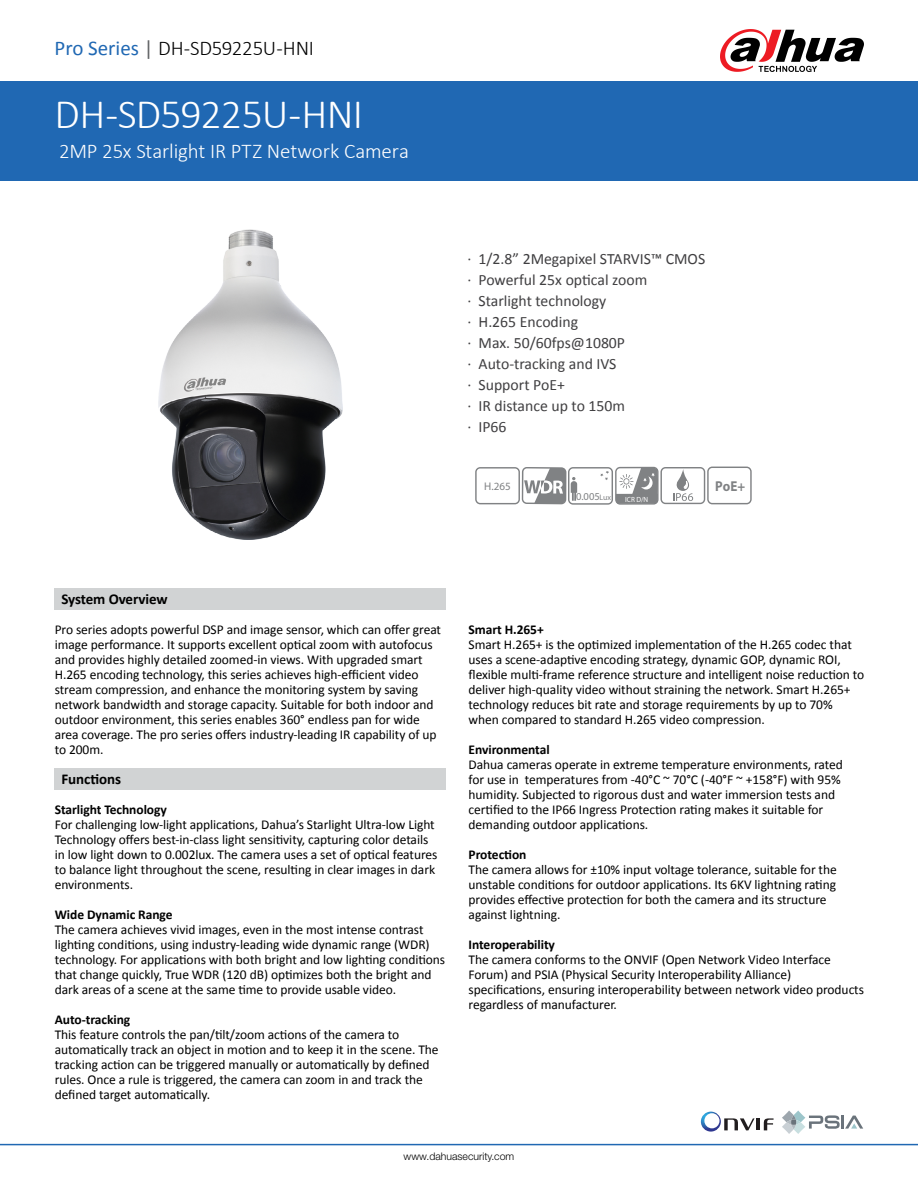
<style>
.page{position:relative;width:918px;height:1188px;background:#fff}
.page>*{position:absolute;margin:0;border:0;box-sizing:border-box;transform-origin:0 0}
.t1{font:300 42px "Calibri";letter-spacing:-.02em;color:#fff}
.t2{font:300 21px "Calibri";letter-spacing:-.01em;color:#fff}
.t3{font:300 21px "Calibri";letter-spacing:-.015em;color:#000}
.t4{font:15.75px/21px "Calibri";color:#403f41}
.t5{font:700 15px "Calibri";letter-spacing:-.005em;color:#000}
.t6{font:700 14.4px "Myriad Pro";color:#808284;scale:.91 1}
.t7{font:13.5px/15px "Calibri";letter-spacing:-.005em;color:#000}
.t8{font:700 13.5px "Calibri";letter-spacing:-.005em;color:#000}
.t9{font:700 semi-condensed 11.1px "Myriad Pro";color:#808284}
.t10{font:condensed 10.65px "Myriad Pro";color:#808284}
.t11{font:300 10.5px "Helvetica Neue LT Std";color:#000}
.t12{font:700 semi-condensed 7.5px "Myriad Pro";color:#fff;scale:.95 1}
.s1{font-weight:400;color:#2068b3}
.s2{font-weight:400;color:#626466}
.s3{font-size:7.95px}
</style>
<div class="page">
<div style="left:0;top:81px;width:918px;height:100px;background:#2068b3"></div>
<hr style="left:0;top:1144px;width:918px;height:1px;background:#2068b3">
<svg style="left:720px;top:29px;width:144px;height:43px"></svg>
<svg style="left:782px;top:1111px;width:81px;height:23px"></svg>
<hr style="left:756px;top:1118px;width:4px;height:12px;background:#211d1e">
<svg style="left:764px;top:1118px;width:10px;height:12px"></svg>
<svg style="left:701px;top:1112px;width:54px;height:20px"></svg>
<img style="left:158px;top:229px;width:184px;height:310px">
<svg style="left:475px;top:467px;width:277px;height:38px"></svg>
<div style="left:54px;top:588px;width:391px;height:21px;background:#d1d3d4"></div>
<div style="left:54px;top:768px;width:391px;height:22px;background:#d1d3d4"></div>
<h2 class="t3" style="left:55px;top:35px;width:261px"><span class="s1">Pro Series</span> <span class="s2">|</span> DH-SD59225U-HNI</h2>
<h1 class="t1" style="left:55px;top:88px;width:310px">DH-SD59225U-HNI</h1>
<h2 class="t2" style="left:59px;top:138px;width:351px">2MP 25x Starlight IR PTZ Network Camera</h2>
<p class="t4" style="left:467px;top:248px;width:239px">· 1/2.8” 2Megapixel STARVIS™ CMOS · Powerful 25x optical zoom<br>· Starlight technology<br>· H.265 Encoding<br>· Max. 50/60fps@1080P<br>· Auto-tracking and IVS<br>· Support PoE+<br>· IR distance up to 150m<br>· IP66</p>
<p class="t9" style="left:484px;top:481px;width:28px">H.265</p>
<p class="t6" style="left:715px;top:477px;width:34px">PoE+</p>
<p class="t10" style="left:576px;top:491px;width:37px">0.005<span class="s3">Lux</span></p>
<p class="t12" style="left:625px;top:496px;width:26px">ICR D/N</p>
<p class="t5" style="left:61px;top:589px;width:108px">System Overview</p>
<p class="t7" style="left:55px;top:622px;width:388px">Pro series adopts powerful DSP and image sensor, which can offer great image performance. It supports excellent optical zoom with autofocus and provides highly detailed zoomed-in views. With upgraded smart H.265 encoding technology, this series achieves high-efficient video stream compression, and enhance the monitoring system by saving network bandwidth and storage capacity. Suitable for both indoor and outdoor environment, this series enables 360° endless pan for wide area coverage. The pro series offers industry-leading IR capability of up to 200m.</p>
<p class="t5" style="left:61px;top:769px;width:61px">Functions</p>
<p class="t8" style="left:55px;top:801px;width:114px">Starlight Technology</p>
<p class="t7" style="left:55px;top:817px;width:384px">For challenging low-light applications, Dahua’s Starlight Ultra-low Light Technology offers best-in-class light sensitivity, capturing color details in low light down to 0.002lux. The camera uses a set of optical features to balance light throughout the scene, resulting in clear images in dark environments.</p>
<p class="t8" style="left:55px;top:906px;width:119px">Wide Dynamic Range</p>
<p class="t7" style="left:55px;top:922px;width:392px">The camera achieves vivid images, even in the most intense contrast lighting conditions, using industry-leading wide dynamic range (WDR) technology. For applications with both bright and low lighting conditions that change quickly, True WDR (120 dB) optimizes both the bright and dark areas of a scene at the same time to provide usable video.</p>
<p class="t8" style="left:55px;top:1011px;width:77px">Auto-tracking</p>
<p class="t7" style="left:55px;top:1027px;width:385px">This feature controls the pan/tilt/zoom actions of the camera to automatically track an object in motion and to keep it in the scene. The tracking action can be triggered manually or automatically by defined rules. Once a rule is triggered, the camera can zoom in and track the defined target automatically.</p>
<p class="t8" style="left:469px;top:621px;width:77px">Smart H.265+</p>
<p class="t7" style="left:469px;top:637px;width:397px">Smart H.265+ is the optimized implementation of the H.265 codec that uses a scene-adaptive encoding strategy, dynamic GOP, dynamic ROI, flexible multi-frame reference structure and intelligent noise reduction to deliver high-quality video without straining the network. Smart H.265+ technology reduces bit rate and storage requirements by up to 70% when compared to standard H.265 video compression.</p>
<p class="t8" style="left:469px;top:741px;width:83px">Environmental</p>
<p class="t7" style="left:469px;top:757px;width:376px">Dahua cameras operate in extreme temperature environments, rated for use in temperatures from -40°C ~ 70°C (-40°F ~ +158°F) with 95% humidity. Subjected to rigorous dust and water immersion tests and certified to the IP66 Ingress Protection rating makes it suitable for demanding outdoor applications.</p>
<p class="t8" style="left:469px;top:846px;width:59px">Protection</p>
<p class="t7" style="left:469px;top:862px;width:370px">The camera allows for ±10% input voltage tolerance, suitable for the unstable conditions for outdoor applications. Its 6KV lightning rating provides effective protection for both the camera and its structure against lightning.</p>
<p class="t8" style="left:469px;top:936px;width:88px">Interoperability</p>
<p class="t7" style="left:469px;top:952px;width:397px">The camera conforms to the ONVIF (Open Network Video Interface Forum) and PSIA (Physical Security Interoperability Alliance) specifications, ensuring interoperability between network video products regardless of manufacturer.</p>
<p class="t11" style="left:404px;top:1150px;width:112px">www.dahuasecurity.com</p>
</div>
